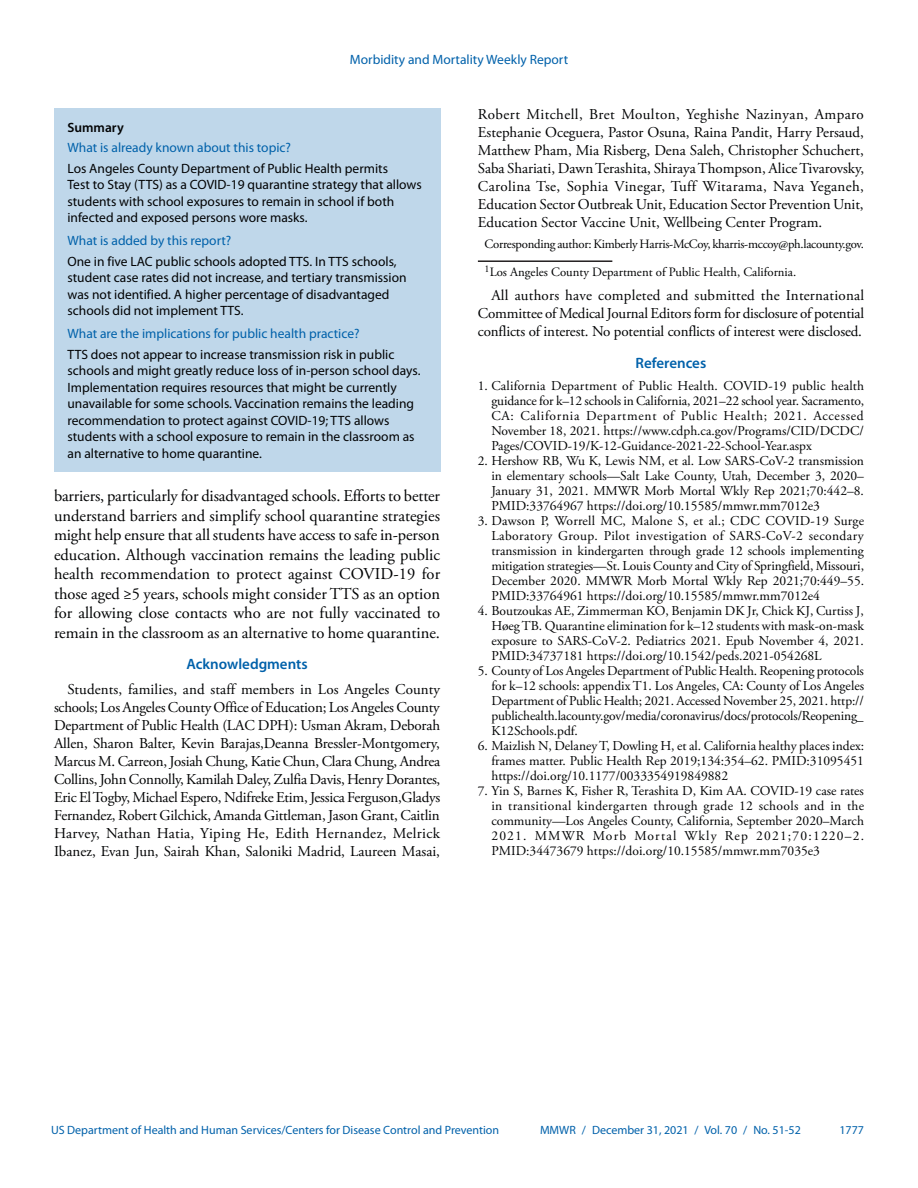
<style>
.page{position:relative;width:918px;height:1188px;background:#fff}
.page>*{position:absolute;margin:0;border:0;box-sizing:border-box;transform-origin:0 0}
.Paragraph{font:16.5px/19.5px "Adobe Garamond Pro";color:#010203;text-align:justify}
.Acknowledgment{font:15px/18px "Adobe Garamond Pro";color:#010203;text-align:justify}
.Conflict_of_Interest{font:15px/18px "Adobe Garamond Pro";letter-spacing:-.01em;color:#010203;text-align:justify}
.Acknowledgment_Head{font:600 15px "Myriad Pro";color:#0061aa}
.Ref_Title{font:600 15px "Myriad Pro";color:#0061aa}
.References{font:13.5px/15px "Adobe Garamond Pro";color:#010203;text-align:justify}
.Summary_Box_Text{font:13.5px/16.5px "Myriad Pro";color:#010203}
.Summary_Box_Heading{font:13.5px "Myriad Pro";color:#0061aa}
.Summary_Box_Ttile{font:600 13.5px "Myriad Pro";color:#010203}
.Corresponding_Author{font:12.75px "Adobe Garamond Pro";letter-spacing:-.02em;color:#010203}
.Author_Affiliations{font:12.75px "Adobe Garamond Pro";color:#010203}
.t1{font:12px "Myriad Pro";color:#0061aa}
</style>
<div class="page">
<div style="left:54px;top:108px;width:386px;height:363px;background:#bfd7ea"></div>
<hr style="left:478px;top:260px;width:134px;height:2px;background:#231f20">
<p class="Summary_Box_Heading" style="left:350px;top:52px;width:220px">Morbidity and Mortality Weekly Report</p>
<h1 class="Summary_Box_Ttile" style="left:68px;top:120px;width:58px">Summary</h1>
<h1 class="Summary_Box_Heading" style="left:68px;top:140px;width:225px">What is already known about this topic?</h1>
<p class="Summary_Box_Text" style="left:68px;top:160px;width:356px">Los Angeles County Department of Public Health permits<br>Test to Stay (TTS) as a COVID-19 quarantine strategy that allows students with school exposures to remain in school if both infected and exposed persons wore masks.</p>
<h1 class="Summary_Box_Heading" style="left:68px;top:233px;width:165px">What is added by this report?</h1>
<p class="Summary_Box_Text" style="left:68px;top:253px;width:341px">One in five LAC public schools adopted TTS. In TTS schools, student case rates did not increase, and tertiary transmission was not identified. A higher percentage of disadvantaged schools did not implement TTS.</p>
<h1 class="Summary_Box_Heading" style="left:68px;top:326px;width:294px">What are the implications for public health practice?</h1>
<p class="Summary_Box_Text" style="left:68px;top:346px;width:355px">TTS does not appear to increase transmission risk in public schools and might greatly reduce loss of in-person school days.<br>Implementation requires resources that might be currently unavailable for some schools. Vaccination remains the leading recommendation to protect against COVID-19; TTS allows students with a school exposure to remain in the classroom as an alternative to home quarantine.</p>
<p class="Paragraph" style="left:54px;top:487px;width:388px">barriers, particularly for disadvantaged schools. Efforts to better understand barriers and simplify school quarantine strategies might help ensure that all students have access to safe in-person education. Although vaccination remains the leading public health recommendation to protect against COVID-19 for those aged ≥5 years, schools might consider TTS as an option for allowing close contacts who are not fully vaccinated to remain in the classroom as an alternative to home quarantine.</p>
<h1 class="Acknowledgment_Head" style="left:186px;top:656px;width:123px">Acknowledgments</h1>
<p class="Acknowledgment" style="left:54px;top:681px;width:388px;text-indent:14px">Students, families, and staff members in Los Angeles County schools; Los Angeles County Office of Education; Los Angeles County Department of Public Health (LAC DPH): Usman Akram, Deborah Allen, Sharon Balter, Kevin Barajas,Deanna Bressler-Montgomery, Marcus M. Carreon, Josiah Chung, Katie Chun, Clara Chung, Andrea Collins, John Connolly, Kamilah Daley, Zulfia Davis, Henry Dorantes, Eric El Togby, Michael Espero, Ndifreke Etim, Jessica Ferguson,Gladys Fernandez, Robert Gilchick, Amanda Gittleman, Jason Grant, Caitlin Harvey, Nathan Hatia, Yiping He, Edith Hernandez, Melrick Ibanez, Evan Jun, Sairah Khan, Saloniki Madrid, Laureen Masai,</p>
<p class="Acknowledgment" style="left:478px;top:106px;width:388px">Robert Mitchell, Bret Moulton, Yeghishe Nazinyan, Amparo Estephanie Oceguera, Pastor Osuna, Raina Pandit, Harry Persaud, Matthew Pham, Mia Risberg, Dena Saleh, Christopher Schuchert, Saba Shariati, Dawn Terashita, Shiraya Thompson, Alice Tivarovsky, Carolina Tse, Sophia Vinegar, Tuff Witarama, Nava Yeganeh, Education Sector Outbreak Unit, Education Sector Prevention Unit, Education Sector Vaccine Unit, Wellbeing Center Program.</p>
<p class="Corresponding_Author" style="left:485px;top:236px;width:381px">Corresponding author: Kimberly Harris-McCoy, kharris-mccoy@ph.lacounty.gov.</p>
<p class="Author_Affiliations" style="left:485px;top:264px;width:313px"><sup>1</sup>Los Angeles County Department of Public Health, California.</p>
<p class="Conflict_of_Interest" style="left:478px;top:287px;width:388px;text-indent:14px">All authors have completed and submitted the International Committee of Medical Journal Editors form for disclosure of potential conflicts of interest. No potential conflicts of interest were disclosed.</p>
<h1 class="Ref_Title" style="left:636px;top:355px;width:72px">References</h1>
<p class="References" style="left:491px;top:378px;width:374px;text-indent:-14px">1. California Department of Public Health. COVID-19 public health guidance for k–12 schools in California, 2021–22 school year. Sacramento, CA: California Department of Public Health; 2021. Accessed November 18, 2021. https://www.cdph.ca.gov/Programs/CID/DCDC/ Pages/COVID-19/K-12-Guidance-2021-22-School-Year.aspx</p>
<p class="References" style="left:491px;top:453px;width:374px;text-indent:-14px">2. Hershow RB, Wu K, Lewis NM, et al. Low SARS-CoV-2 transmission in elementary schools—Salt Lake County, Utah, December 3, 2020– January 31, 2021. MMWR Morb Mortal Wkly Rep 2021;70:442–8.<br>PMID:33764967 https://doi.org/10.15585/mmwr.mm7012e3</p>
<p class="References" style="left:491px;top:513px;width:374px;text-indent:-14px">3. Dawson P, Worrell MC, Malone S, et al.; CDC COVID-19 Surge Laboratory Group. Pilot investigation of SARS-CoV-2 secondary transmission in kindergarten through grade 12 schools implementing mitigation strategies—St. Louis County and City of Springfield, Missouri, December 2020. MMWR Morb Mortal Wkly Rep 2021;70:449–55.<br>PMID:33764961 https://doi.org/10.15585/mmwr.mm7012e4</p>
<p class="References" style="left:491px;top:603px;width:374px;text-indent:-14px">4. Boutzoukas AE, Zimmerman KO, Benjamin DK Jr, Chick KJ, Curtiss J, Høeg TB. Quarantine elimination for k–12 students with mask-on-mask exposure to SARS-CoV-2. Pediatrics 2021. Epub November 4, 2021.<br>PMID:34737181 https://doi.org/10.1542/peds.2021-054268L</p>
<p class="References" style="left:491px;top:663px;width:374px;text-indent:-14px">5. County of Los Angeles Department of Public Health. Reopening protocols for k–12 schools: appendix T1. Los Angeles, CA: County of Los Angeles Department of Public Health; 2021. Accessed November 25, 2021. http:// publichealth.lacounty.gov/media/coronavirus/docs/protocols/Reopening_ K12Schools.pdf.</p>
<p class="References" style="left:491px;top:738px;width:374px;text-indent:-14px">6. Maizlish N, Delaney T, Dowling H, et al. California healthy places index: frames matter. Public Health Rep 2019;134:354–62. PMID:31095451 https://doi.org/10.1177/0033354919849882</p>
<p class="References" style="left:491px;top:783px;width:374px;text-indent:-14px">7. Yin S, Barnes K, Fisher R, Terashita D, Kim AA. COVID-19 case rates in transitional kindergarten through grade 12 schools and in the community—Los Angeles County, California, September 2020–March 2021. MMWR Morb Mortal Wkly Rep 2021;70:1220–2.<br>PMID:34473679 https://doi.org/10.15585/mmwr.mm7035e3</p>
<p class="t1" style="left:51px;top:1123px;width:450px">US Department of Health and Human Services/Centers for Disease Control and Prevention</p>
<p class="t1" style="left:540px;top:1124px;width:262px">MMWR / December 31, 2021 / Vol. 70 / No. 51-52</p>
<p class="t1" style="left:839px;top:1124px;width:26px">1777</p>
</div>
